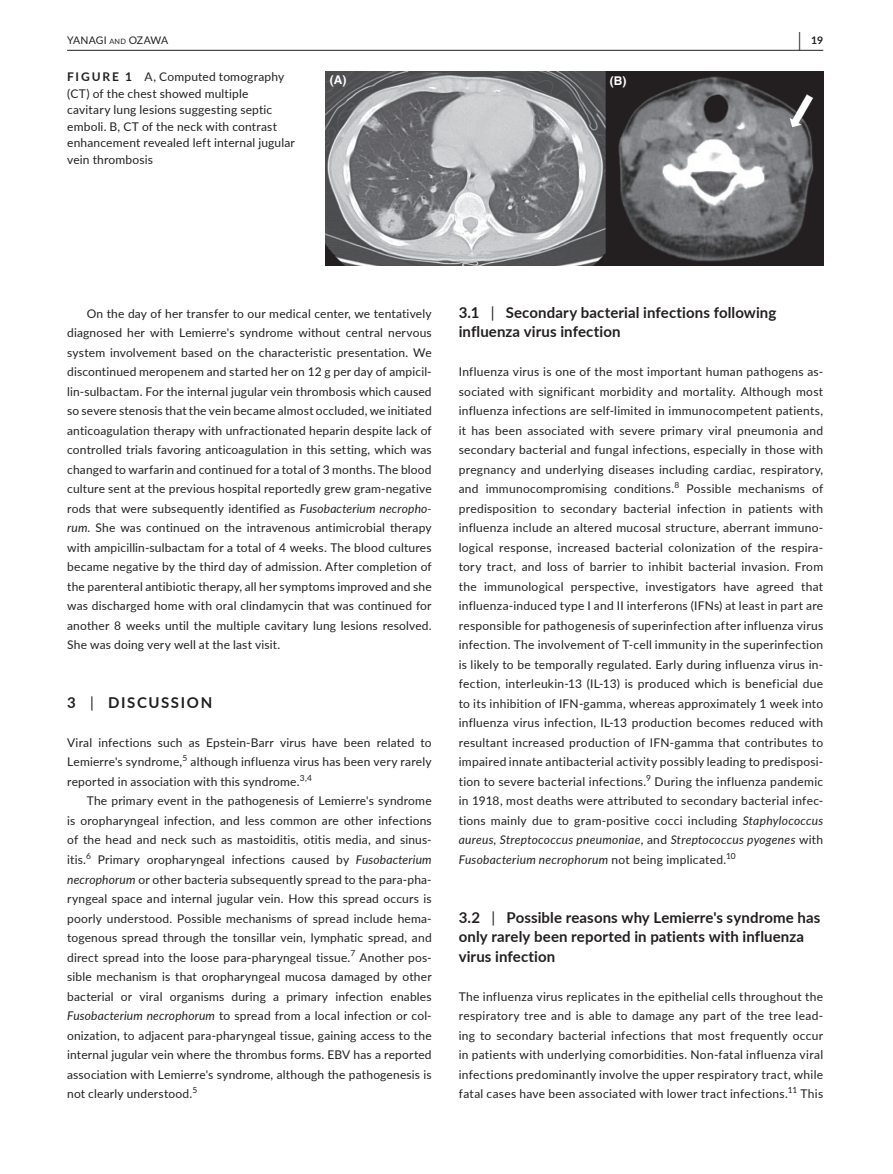
<style>
.page{position:relative;width:893px;height:1174px;background:#fff}
.page>*{position:absolute;margin:0;border:0;box-sizing:border-box;transform-origin:0 0}
.t1{font:700 19.5px "Lato";color:#231f20;scale:.48 1}
.t2{font:700 15px/19.5px "Lato";letter-spacing:.01em;color:#231f20}
.t3{font:700 15px "Lato";letter-spacing:.11em;color:#231f20}
.t4{font:12px/19.5px "Lato";letter-spacing:.015em;color:#231f20;text-align:justify}
.t5{font:700 12px "Helvetica";color:#fff}
.t6{font:10.5px "Lato";letter-spacing:-.005em;color:#231f20}
.t7{font:700 10.5px "Lato";color:#231f20}
.t8{font:8.4px "Lato";color:#231f20}
.s1{font-size:7.35px}
.s2{font-weight:700}
.s3{font-style:italic}
.s4{font-weight:400}
</style>
<div class="page">
<hr style="left:67px;top:50px;width:756px;height:1px;background:#231f20">
<img style="left:326px;top:72px;width:497px;height:194px">
<h1 class="t1" style="left:798px;top:25px;width:7px">|</h1>
<p class="t6" style="left:67px;top:33px;width:103px">YANAGI <span class="s1">an d</span> OZAWA</p>
<p class="t7" style="left:811px;top:33px;width:14px">19</p>
<p class="t4" style="left:67px;top:68px;width:229px;line-height:16.5px;text-align:left"><span class="s2">FIGURE 1</span> A, Computed tomography (CT) of the chest showed multiple<br>cavitary lung lesions suggesting septic emboli. B, CT of the neck with contrast enhancement revealed left internal jugular vein thrombosis</p>
<p class="t5" style="left:330px;top:72px;width:18px">(A)</p>
<p class="t5" style="left:610px;top:73px;width:18px">(B)</p>
<p class="t4" style="left:67px;top:303px;width:366px;text-indent:20px">On the day of her transfer to our medical center, we tentatively diagnosed her with Lemierre's syndrome without central nervous system involvement based on the characteristic presentation. We discontinued meropenem and started her on 12 g per day of ampicil&shy;lin-sulbactam. For the internal jugular vein thrombosis which caused so severe stenosis that the vein became almost occluded, we initiated anticoagulation therapy with unfractionated heparin despite lack of controlled trials favoring anticoagulation in this setting, which was changed to warfarin and continued for a total of 3 months. The blood culture sent at the previous hospital reportedly grew gram-negative rods that were subsequently identified as <span class="s3">Fusobacterium necropho&shy;rum</span>. She was continued on the intravenous antimicrobial therapy with ampicillin-sulbactam for a total of 4 weeks. The blood cultures became negative by the third day of admission. After completion of the parenteral antibiotic therapy, all her symptoms improved and she was discharged home with oral clindamycin that was continued for another 8 weeks until the multiple cavitary lung lesions resolved.<br>She was doing very well at the last visit.</p>
<p class="t3" style="left:67px;top:691px;width:147px">3 <span class="s4">|</span> DISCUSSION</p>
<p class="t4" style="left:67px;top:732px;width:366px">Viral infections such as Epstein-Barr virus have been related to<br>Lemierre's syndrome,</p>
<p class="t8" style="left:183px;top:752px;width:6px">5</p>
<p class="t4" style="left:67px;top:752px;width:366px;text-indent:123px">although influenza virus has been very rarely reported in association with this syndrome.</p>
<p class="t8" style="left:300px;top:771px;width:14px">3,4</p>
<p class="t4" style="left:67px;top:791px;width:366px;text-indent:20px">The primary event in the pathogenesis of Lemierre's syndrome is oropharyngeal infection, and less common are other infections of the head and neck such as mastoiditis, otitis media, and sinus&shy;itis.<sup>6</sup> Primary oropharyngeal infections caused by <span class="s3">Fusobacterium necrophorum</span> or other bacteria subsequently spread to the para-pha&shy;ryngeal space and internal jugular vein. How this spread occurs is poorly understood. Possible mechanisms of spread include hema&shy;togenous spread through the tonsillar vein, lymphatic spread, and direct spread into the loose para-pharyngeal tissue.<sup>7</sup> Another pos&shy;sible mechanism is that oropharyngeal mucosa damaged by other bacterial or viral organisms during a primary infection enables <span class="s3">Fusobacterium necrophorum</span> to spread from a local infection or col&shy;onization, to adjacent para-pharyngeal tissue, gaining access to the internal jugular vein where the thrombus forms. EBV has a reported association with Lemierre's syndrome, although the pathogenesis is not clearly understood.<sup>5</sup></p>
<p class="t2" style="left:459px;top:302px;width:319px">3.1 <span class="s4">|</span> Secondary bacterial infections following influenza virus infection</p>
<p class="t4" style="left:459px;top:362px;width:366px">Influenza virus is one of the most important human pathogens as&shy;sociated with significant morbidity and mortality. Although most influenza infections are self-limited in immunocompetent patients, it has been associated with severe primary viral pneumonia and secondary bacterial and fungal infections, especially in those with pregnancy and underlying diseases including cardiac, respiratory, and immunocompromising conditions.</p>
<p class="t8" style="left:675px;top:479px;width:6px">8</p>
<p class="t4" style="left:459px;top:479px;width:366px;text-indent:228px">Possible mechanisms of predisposition to secondary bacterial infection in patients with influenza include an altered mucosal structure, aberrant immuno&shy;logical response, increased bacterial colonization of the respira&shy;tory tract, and loss of barrier to inhibit bacterial invasion. From the immunological perspective, investigators have agreed that influenza-induced type I and II interferons (IFNs) at least in part are responsible for pathogenesis of superinfection after influenza virus infection. The involvement of T-cell immunity in the superinfection is likely to be temporally regulated. Early during influenza virus in&shy;fection, interleukin-13 (IL-13) is produced which is beneficial due to its inhibition of IFN-gamma, whereas approximately 1 week into influenza virus infection, IL-13 production becomes reduced with resultant increased production of IFN-gamma that contributes to impaired innate antibacterial activity possibly leading to predisposi&shy;tion to severe bacterial infections.</p>
<p class="t8" style="left:646px;top:771px;width:6px">9</p>
<p class="t4" style="left:459px;top:771px;width:366px;text-indent:196px">During the influenza pandemic in 1918, most deaths were attributed to secondary bacterial infec&shy;tions mainly due to gram-positive cocci including <span class="s3">Staphylococcus aureus, Streptococcus pneumoniae</span>, and <span class="s3">Streptococcus pyogenes</span> with <span class="s3">Fusobacterium necrophorum</span> not being implicated.<sup>10</sup></p>
<p class="t2" style="left:459px;top:906px;width:363px">3.2 <span class="s4">|</span> Possible reasons why Lemierre's syndrome has only rarely been reported in patients with influenza virus infection</p>
<p class="t4" style="left:459px;top:986px;width:366px">The influenza virus replicates in the epithelial cells throughout the respiratory tree and is able to damage any part of the tree lead&shy;ing to secondary bacterial infections that most frequently occur in patients with underlying comorbidities. Non-fatal influenza viral infections predominantly involve the upper respiratory tract, while fatal cases have been associated with lower tract infections.<sup>11</sup> This</p>
</div>
